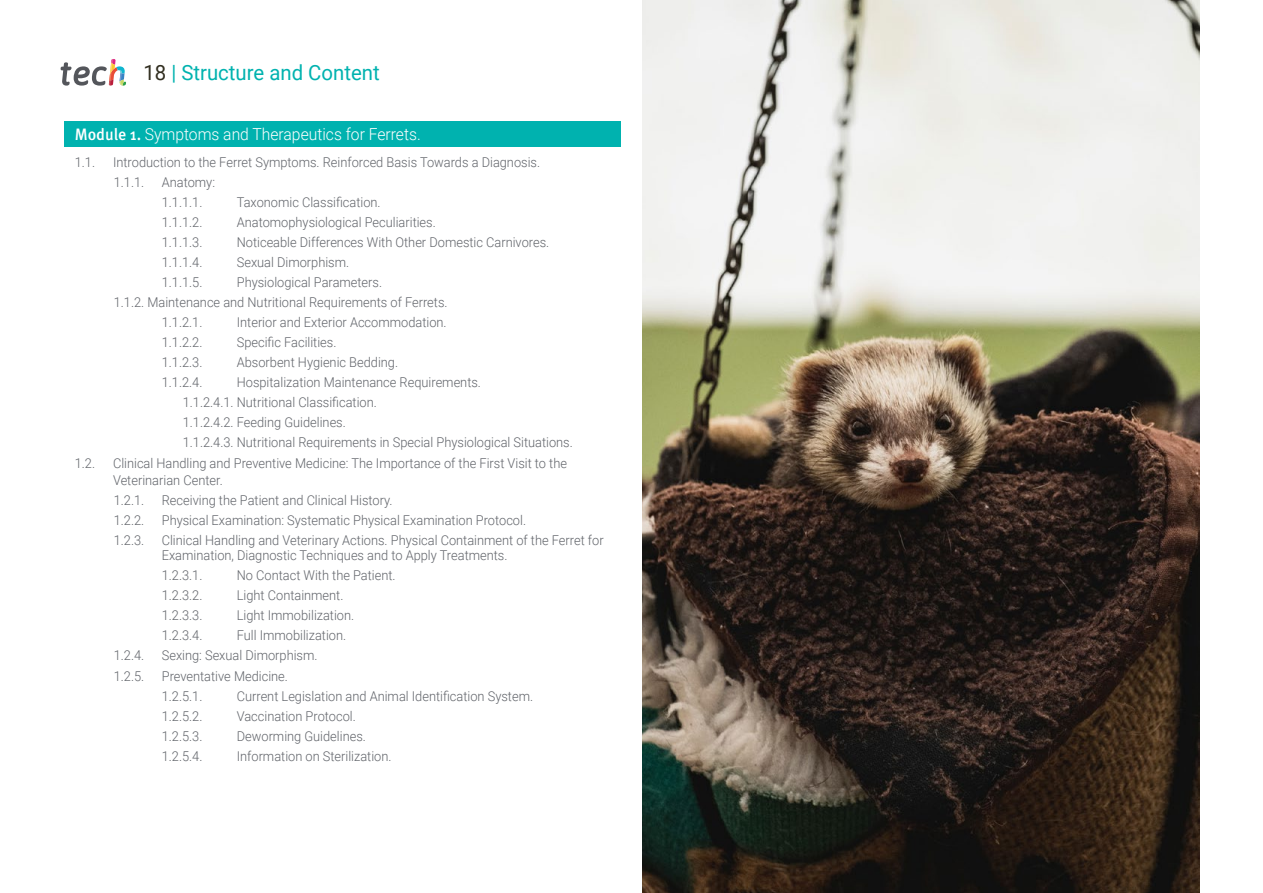
<style>
.page{position:relative;width:1263px;height:893px;background:#fff}
.page>*{position:absolute;margin:0;border:0;box-sizing:border-box;transform-origin:0 0}
.t1{font:21px "Roboto";color:#00b2af}
.t2{font:300 16.5px "Roboto";color:#fff;scale:.95 1}
.t3{font:300 13.5px/20px "Roboto";color:#61646a;scale:.95 1}
.s1{color:#312e20}
.s2{font-family:"Meta Pro";font-weight:500}
</style>
<div class="page">
<div style="left:64px;top:121px;width:557px;height:25px;background:#00b2af"></div>
<svg style="left:61px;top:59px;width:65px;height:27px"></svg>
<img style="left:642px;top:0;width:557px;height:893px">
<h1 class="t1" style="left:144px;top:57px;width:238px"><span class="s1">18</span> | Structure and Content</h1>
<p class="t2" style="left:75px;top:123px;width:366px"><span class="s2">Module 1.</span> Symptoms and Therapeutics for Ferrets.</p>
<p class="t3" style="left:75px;top:152px;width:23px">1.1.</p>
<p class="t3" style="left:113px;top:152px;width:451px">Introduction to the Ferret Symptoms. Reinforced Basis Towards a Diagnosis.<br>1.1.1.</p>
<p class="t3" style="left:162px;top:172px;width:58px">Anatomy:<br>1.1.1.1.</p>
<p class="t3" style="left:237px;top:192px;width:153px">Taxonomic Classification.</p>
<p class="t3" style="left:162px;top:212px;width:44px">1.1.1.2.</p>
<p class="t3" style="left:237px;top:212px;width:211px">Anatomophysiological Peculiarities.</p>
<p class="t3" style="left:162px;top:232px;width:44px">1.1.1.3.</p>
<p class="t3" style="left:237px;top:232px;width:330px">Noticeable Differences With Other Domestic Carnivores.</p>
<p class="t3" style="left:162px;top:252px;width:44px">1.1.1.4.</p>
<p class="t3" style="left:237px;top:252px;width:120px">Sexual Dimorphism.</p>
<p class="t3" style="left:162px;top:272px;width:44px">1.1.1.5.</p>
<p class="t3" style="left:237px;top:272px;width:154px">Physiological Parameters.</p>
<p class="t3" style="left:114px;top:292px;width:353px">1.1.2. Maintenance and Nutritional Requirements of Ferrets.</p>
<p class="t3" style="left:162px;top:312px;width:44px">1.1.2.1.</p>
<p class="t3" style="left:237px;top:312px;width:222px">Interior and Exterior Accommodation.</p>
<p class="t3" style="left:162px;top:332px;width:44px">1.1.2.2.</p>
<p class="t3" style="left:237px;top:332px;width:106px">Specific Facilities.</p>
<p class="t3" style="left:162px;top:352px;width:44px">1.1.2.3.</p>
<p class="t3" style="left:237px;top:352px;width:171px">Absorbent Hygienic Bedding.</p>
<p class="t3" style="left:162px;top:372px;width:44px">1.1.2.4.</p>
<p class="t3" style="left:183px;top:372px;width:412px;text-indent:54px">Hospitalization Maintenance Requirements.<br>1.1.2.4.1. Nutritional Classification.<br>1.1.2.4.2. Feeding Guidelines.<br>1.1.2.4.3. Nutritional Requirements in Special Physiological Situations.</p>
<p class="t3" style="left:75px;top:453px;width:23px">1.2.</p>
<p class="t3" style="left:113px;top:455px;width:479px;line-height:16.5px">Clinical Handling and Preventive Medicine: The Importance of the First Visit to the<br>Veterinarian Center.</p>
<p class="t3" style="left:114px;top:489px;width:34px">1.2.1.</p>
<p class="t3" style="left:162px;top:489px;width:245px">Receiving the Patient and Clinical History.</p>
<p class="t3" style="left:114px;top:509px;width:34px">1.2.2.</p>
<p class="t3" style="left:162px;top:509px;width:385px">Physical Examination: Systematic Physical Examination Protocol.</p>
<p class="t3" style="left:114px;top:529px;width:34px">1.2.3.</p>
<p class="t3" style="left:162px;top:531px;width:467px;line-height:15.8px">Clinical Handling and Veterinary Actions. Physical Containment of the Ferret for<br>Examination, Diagnostic Techniques and to Apply Treatments.</p>
<p class="t3" style="left:162px;top:565px;width:44px">1.2.3.1.</p>
<p class="t3" style="left:237px;top:565px;width:169px">No Contact With the Patient.</p>
<p class="t3" style="left:162px;top:585px;width:44px">1.2.3.2.</p>
<p class="t3" style="left:237px;top:585px;width:114px">Light Containment.</p>
<p class="t3" style="left:162px;top:605px;width:44px">1.2.3.3.</p>
<p class="t3" style="left:237px;top:605px;width:125px">Light Immobilization.</p>
<p class="t3" style="left:162px;top:625px;width:44px">1.2.3.4.</p>
<p class="t3" style="left:237px;top:625px;width:117px">Full Immobilization.</p>
<p class="t3" style="left:114px;top:645px;width:34px">1.2.4.</p>
<p class="t3" style="left:162px;top:645px;width:165px">Sexing: Sexual Dimorphism.</p>
<p class="t3" style="left:114px;top:665px;width:34px">1.2.5.</p>
<p class="t3" style="left:162px;top:665px;width:134px">Preventative Medicine.<br>1.2.5.1.</p>
<p class="t3" style="left:237px;top:685px;width:313px">Current Legislation and Animal Identification System.</p>
<p class="t3" style="left:162px;top:705px;width:44px">1.2.5.2.</p>
<p class="t3" style="left:237px;top:705px;width:127px">Vaccination Protocol.</p>
<p class="t3" style="left:162px;top:725px;width:44px">1.2.5.3.</p>
<p class="t3" style="left:237px;top:725px;width:137px">Deworming Guidelines.</p>
<p class="t3" style="left:162px;top:745px;width:44px">1.2.5.4.</p>
<p class="t3" style="left:237px;top:745px;width:164px">Information on Sterilization.</p>
</div>
